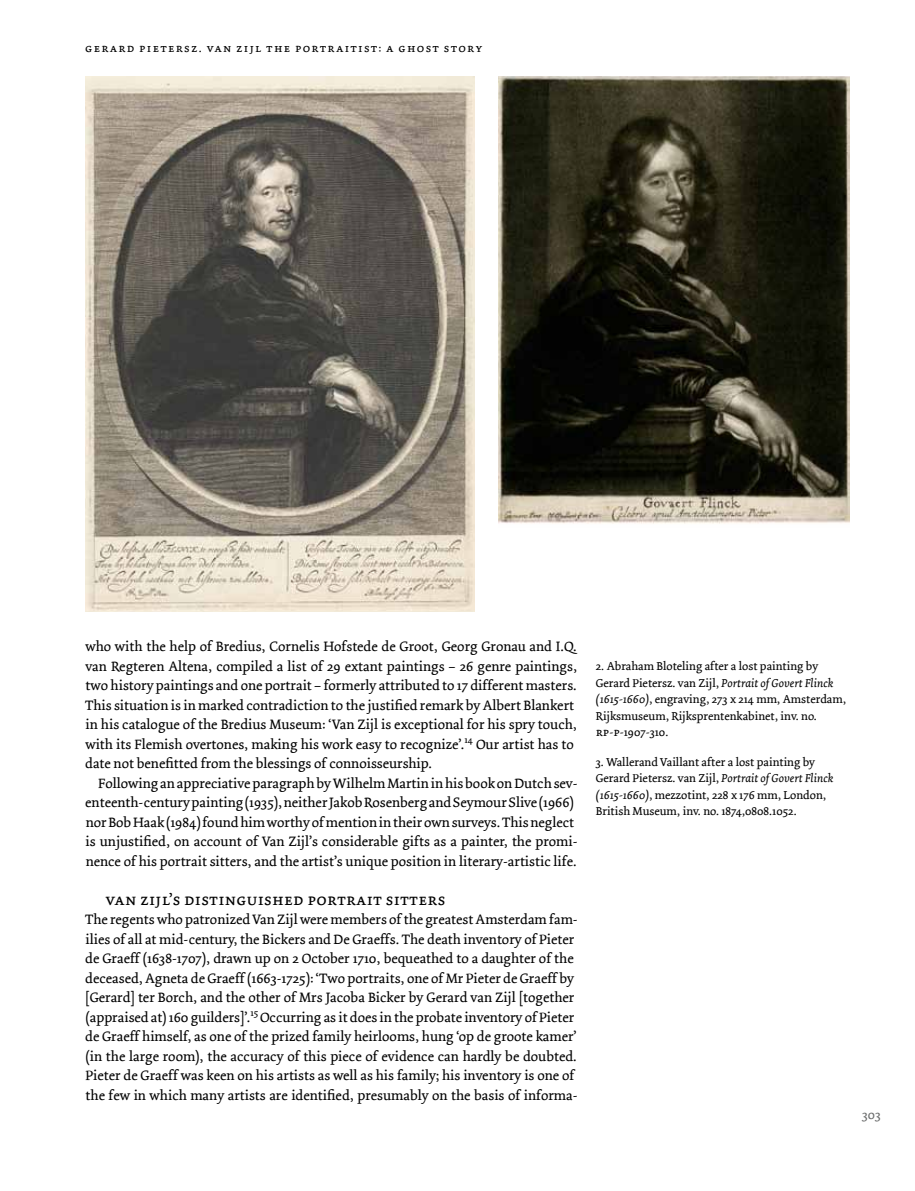
<style>
.page{position:relative;width:915px;height:1191px;background:#fff}
.page>*{position:absolute;margin:0;border:0;box-sizing:border-box;transform-origin:0 0}
.t1{font:16.5px "Dolly Small Caps";letter-spacing:.01em;color:#000}
.t2{font:14.25px/19.5px "Dolly";color:#000}
.t3{font:13.5px "Dolly";color:#6a6c6c}
.t4{font:12px/16.5px "Dolly";color:#000}
.t5{font:12px "Dolly Small Caps";letter-spacing:.1em;color:#000}
.s1{font-style:italic}
.s2{font-family:"Dolly Small Caps"}
</style>
<div class="page">
<img style="left:85px;top:77px;width:389px;height:534px">
<img style="left:498px;top:77px;width:350px;height:447px">
<p class="t5" style="left:85px;top:41px;width:399px">gerard pietersz. van zijl the portraitist: a ghost story</p>
<p class="t2" style="left:85px;top:637px;width:493px">who with the help of Bredius, Cornelis Hofstede de Groot, Georg Gronau and I.Q. van Regteren Altena, compiled a list of 29 extant paintings – 26 genre paintings, two history paintings and one portrait – formerly attributed to 17 different masters.<br>This situation is in marked contradiction to the justified remark by Albert Blankert in his catalogue of the Bredius Museum: ‘Van Zijl is exceptional for his spry touch, with its Flemish overtones, making his work easy to recognize’.<sup>14</sup> Our artist has to date not benefitted from the blessings of connoisseurship.</p>
<p class="t2" style="left:85px;top:773px;width:493px;text-indent:13px">Following an appreciative paragraph by Wilhelm Martin in his book on Dutch sev&shy;enteenth-century painting (1935), neither Jakob Rosenberg and Seymour Slive (1966) nor Bob Haak (1984) found him worthy of mention in their own surveys. This neglect is unjustified, on account of Van Zijl’s considerable gifts as a painter, the promi&shy;nence of his portrait sitters, and the artist’s unique position in literary-artistic life.</p>
<p class="t1" style="left:105px;top:889px;width:341px">van zijl’s distinguished portrait sitters</p>
<p class="t2" style="left:85px;top:910px;width:494px">The regents who patronized Van Zijl were members of the greatest Amsterdam fam&shy;ilies of all at mid-century, the Bickers and De Graeffs. The death inventory of Pieter de Graeff (1638-1707), drawn up on 2 October 1710, bequeathed to a daughter of the deceased, Agneta de Graeff (1663-1725): ‘Two portraits, one of Mr Pieter de Graeff by [Gerard] ter Borch, and the other of Mrs Jacoba Bicker by Gerard van Zijl [together (appraised at) 160 guilders]’.<sup>15</sup> Occurring as it does in the probate inventory of Pieter de Graeff himself, as one of the prized family heirlooms, hung ‘op de groote kamer’ (in the large room), the accuracy of this piece of evidence can hardly be doubted.<br>Pieter de Graeff was keen on his artists as well as his family; his inventory is one of the few in which many artists are identified, presumably on the basis of informa-</p>
<p class="t4" style="left:595px;top:658px;width:252px">2. Abraham Bloteling after a lost painting by Gerard Pietersz. van Zijl, <span class="s1">Portrait of Govert Flinck (1615-1660)</span>, engraving, 273 x 214 mm, Amsterdam, Rijksmuseum, Rijksprentenkabinet, inv. no. <span class="s2">rp-p</span>-1907-310.</p>
<p class="t4" style="left:595px;top:754px;width:239px">3. Wallerand Vaillant after a lost painting by Gerard Pietersz. van Zijl, <span class="s1">Portrait of Govert Flinck (1615-1660)</span>, mezzotint, 228 x 176 mm, London, British Museum, inv. no. 1874,0808.1052.</p>
<p class="t3" style="left:861px;top:1106px;width:20px">303</p>
</div>
